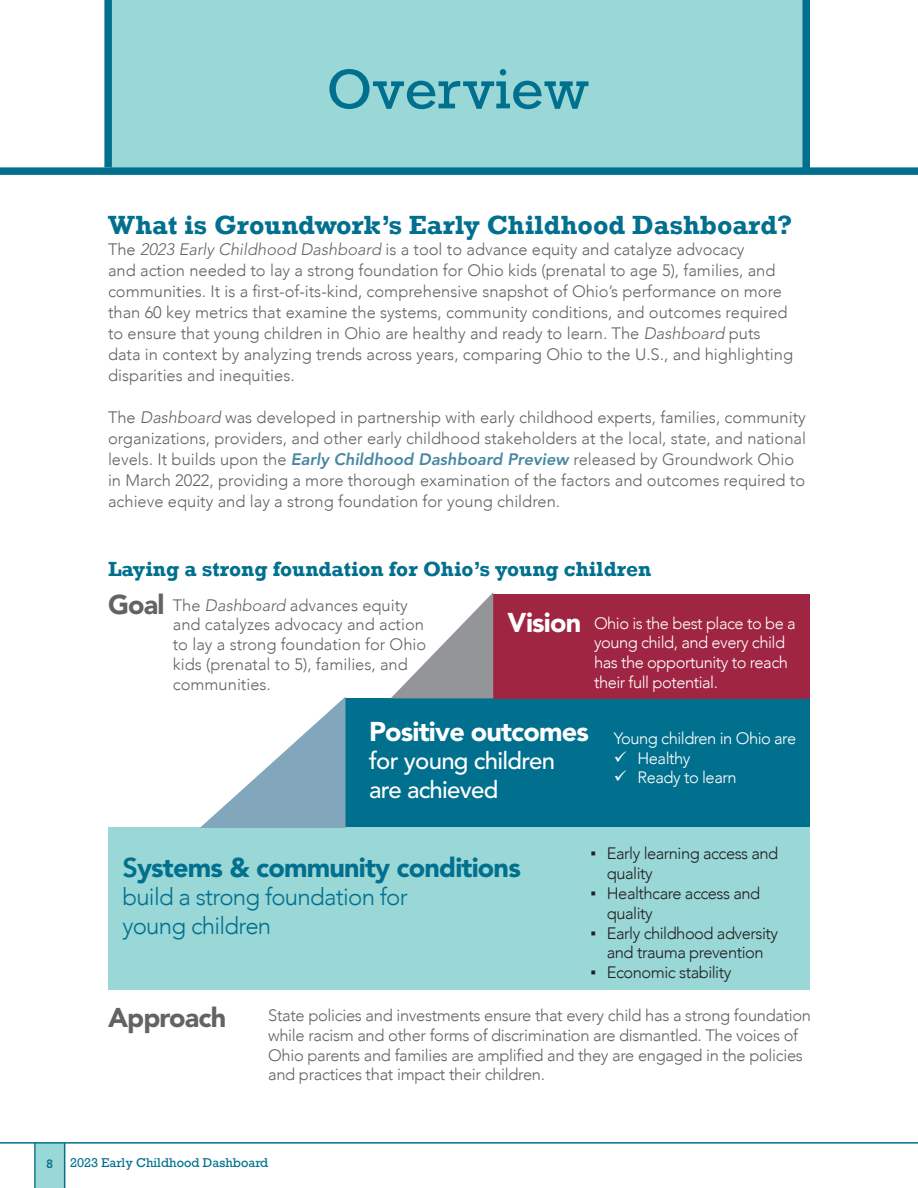
<style>
.page{position:relative;width:918px;height:1188px;background:#fff}
.page>*{position:absolute;margin:0;border:0;box-sizing:border-box;transform-origin:0 0}
.t1{font:52.65px "Rockwell";color:#01708e}
.t2{font:700 27px "Rockwell";color:#01708e}
.t3{font:900 27px "Avenir LT Pro";letter-spacing:-.03em;color:#01708e}
.t4{font:900 27px "Avenir LT Pro";letter-spacing:-.03em;color:#fff}
.t5{font:900 27px "Avenir LT Pro";letter-spacing:-.03em;color:#636366}
.t6{font:300 24px/28.8px "Avenir";letter-spacing:-.03em;color:#01708e}
.t7{font:500 24px "Avenir LT Pro";letter-spacing:-.03em;color:#fff}
.t8{font:700 21px "Rockwell";color:#01708e}
.List_Paragraph{font:300 16.5px/21px "Avenir";color:#636366}
.List_Paragraph-2{font:300 16.5px/19.8px "Avenir";letter-spacing:-.02em;color:#636366}
.List_Paragraph-3{font:300 16.5px/19.8px "Avenir";letter-spacing:-.03em;color:#fff}
.t9{font:300 16.5px/19.8px "Avenir";letter-spacing:-.03em;color:#231f20}
.t10{font:12px "Rockwell";color:#01708e}
.t11{font:800 12px "Avenir LT Pro";color:#01708e}
.s1{font-family:"Avenir LT Pro";font-style:italic}
.s2{font-family:"Avenir LT Pro";font-weight:800;font-style:italic;color:#4888a2}
.s3{font-weight:800}
.s4{font-family:"Century Gothic";font-weight:400}
</style>
<div class="page">
<div style="left:36px;top:1143px;width:29px;height:45px;background:#9ad7d7"></div>
<hr style="left:0;top:1142px;width:918px;height:2px;background:#01708e">
<hr style="left:34px;top:1142px;width:2px;height:46px;background:#01708e">
<hr style="left:64px;top:1143px;width:1px;height:45px;background:#01708e">
<div style="left:346px;top:698px;width:464px;height:130px;background:#01708e"></div>
<div style="left:108px;top:828px;width:702px;height:162px;background:#9ad7d7"></div>
<div style="left:493px;top:594px;width:317px;height:104px;background:#a02542"></div>
<svg style="left:200px;top:697px;width:145px;height:131px"></svg>
<svg style="left:391px;top:592px;width:102px;height:106px"></svg>
<div style="left:110px;top:0;width:696px;height:172px;background:#9ad7d7"></div>
<div style="left:104px;top:0;width:8px;height:167px;background:#01708e"></div>
<div style="left:802px;top:0;width:8px;height:168px;background:#01708e"></div>
<div style="left:0;top:167px;width:918px;height:8px;background:#01708e"></div>
<p class="t1" style="left:327px;top:57px;width:264px">Overview</p>
<p class="t2" style="left:108px;top:209px;width:686px">What is Groundwork’s Early Childhood Dashboard?</p>
<p class="List_Paragraph" style="left:108px;top:239px;width:687px">The <span class="s1">2023 Early Childhood Dashboard</span> is a tool to advance equity and catalyze advocacy<br>and action needed to lay a strong foundation for Ohio kids (prenatal to age 5), families, and communities. It is a first-of-its-kind, comprehensive snapshot of Ohio’s performance on more than 60 key metrics that examine the systems, community conditions, and outcomes required to ensure that young children in Ohio are healthy and ready to learn. The <span class="s1">Dashboard</span> puts data in context by analyzing trends across years, comparing Ohio to the U.S., and highlighting disparities and inequities.</p>
<p class="List_Paragraph" style="left:108px;top:407px;width:700px">The <span class="s1">Dashboard</span> was developed in partnership with early childhood experts, families, community organizations, providers, and other early childhood stakeholders at the local, state, and national levels. It builds upon the <span class="s2">Early Childhood Dashboard Preview</span> released by Groundwork Ohio in March 2022, providing a more thorough examination of the factors and outcomes required to achieve equity and lay a strong foundation for young children.</p>
<p class="t8" style="left:108px;top:556px;width:545px">Laying a strong foundation for Ohio’s young children</p>
<p class="t5" style="left:108px;top:589px;width:58px">Goal</p>
<p class="List_Paragraph" style="left:173px;top:595px;width:255px;line-height:19.8px">The <span class="s1">Dashboard</span> advances equity and catalyzes advocacy and action to lay a strong foundation for Ohio kids (prenatal to 5), families, and communities.</p>
<p class="t4" style="left:508px;top:607px;width:75px">Vision</p>
<p class="List_Paragraph-3" style="left:594px;top:613px;width:203px">Ohio is the best place to be a young child, and every child has the opportunity to reach their full potential.</p>
<p class="t4" style="left:369px;top:715px;width:221px">Positive outcomes</p>
<p class="t7" style="left:369px;top:747px;width:188px">for young children</p>
<p class="t7" style="left:369px;top:776px;width:131px">are achieved</p>
<p class="List_Paragraph-3" style="left:614px;top:728px;width:184px">Young children in Ohio are</p>
<p class="List_Paragraph-3" style="left:638px;top:748px;width:54px">Healthy</p>
<p class="List_Paragraph-3" style="left:638px;top:768px;width:101px">Ready to learn</p>
<p class="t3" style="left:122px;top:851px;width:400px"><span class="s3">S</span>ystems &amp; community conditions</p>
<p class="t6" style="left:122px;top:883px;width:287px">build a strong foundation for young children</p>
<p class="t9" style="left:607px;top:844px;width:173px;text-indent:-16px"><span class="s4">▪</span> Early learning access and quality</p>
<p class="t9" style="left:607px;top:883px;width:155px;text-indent:-16px"><span class="s4">▪</span> Healthcare access and quality</p>
<p class="t9" style="left:590px;top:923px;width:189px;text-align:center"><span class="s4">▪</span> Early childhood adversity and trauma prevention</p>
<p class="t9" style="left:590px;top:963px;width:143px"><span class="s4">▪</span> Economic stability</p>
<p class="t5" style="left:108px;top:1001px;width:120px">Approach</p>
<p class="List_Paragraph-2" style="left:268px;top:1005px;width:544px">State policies and investments ensure that every child has a strong foundation while racism and other forms of discrimination are dismantled. The voices of Ohio parents and families are amplified and they are engaged in the policies and practices that impact their children.</p>
<p class="t11" style="left:46px;top:1157px;width:9px">8</p>
<p class="t10" style="left:70px;top:1155px;width:200px">2023 Early Childhood Dashboard</p>
</div>
